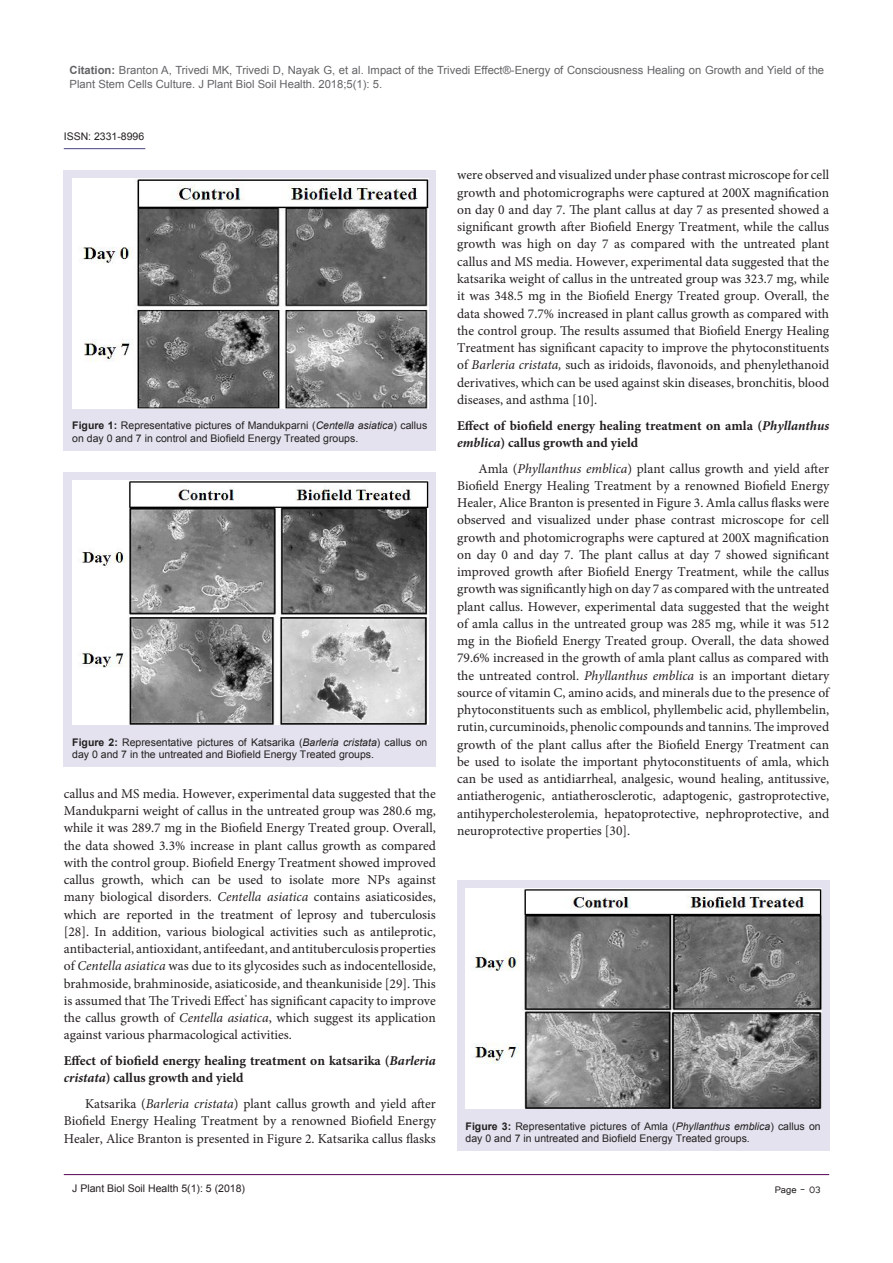
<style>
.page{position:relative;width:893px;height:1263px;background:#fff}
.page>*{position:absolute;margin:0;border:0;box-sizing:border-box;transform-origin:0 0}
._81-SciencePG-_-corr{font:13.5px/17.2px "Minion Pro";color:#231f20;text-align:justify}
._81-SciencePG-_-corr-2{font:700 13.5px/17.2px "Minion Pro";color:#231f20}
.t1{font:12px "Tunga";color:#231f20}
.t2{font:11.25px/13.5px "Arial";color:#636366}
.t3{font:10.5px/12.6px "Arial";color:#231f20}
.s1{font-weight:700}
.s2{font-style:italic}
</style>
<div class="page">
<hr style="left:64px;top:1174px;width:765px;height:1px;background:#560054">
<hr style="left:64px;top:148px;width:81px;height:1px;background:#484384">
<div style="left:64px;top:170px;width:372px;height:280px;background:#e3e2ee"></div>
<img style="left:72px;top:178px;width:356px;height:230px">
<div style="left:64px;top:472px;width:372px;height:295px;background:#e3e2ee"></div>
<img style="left:72px;top:480px;width:356px;height:244px">
<div style="left:457px;top:880px;width:372px;height:271px;background:#e3e2ee"></div>
<img style="left:466px;top:889px;width:356px;height:219px">
<p class="t2" style="left:70px;top:63px;width:756px"><span class="s1">Citation:</span> Branton A, Trivedi MK, Trivedi D, Nayak G, et al. Impact of the Trivedi Effect®-Energy of Consciousness Healing on Growth and Yield of the<br>Plant Stem Cells Culture. J Plant Biol Soil Health. 2018;5(1): 5.</p>
<p class="t3" style="left:64px;top:130px;width:82px">ISSN: 2331-8996</p>
<p class="t3" style="left:72px;top:419px;width:357px"><span class="s1">Figure 1:</span> Representative pictures of Mandukparni (<span class="s2">Centella asiatica</span>) callus on day 0 and 7 in control and Biofield Energy Treated groups.</p>
<p class="t3" style="left:72px;top:735px;width:357px"><span class="s1">Figure 2:</span> Representative pictures of Katsarika (<span class="s2">Barleria cristata</span>) callus on day 0 and 7 in the untreated and Biofield Energy Treated groups.</p>
<p class="_81-SciencePG-_-corr" style="left:64px;top:785px;width:374px">callus and MS media. However, experimental data suggested that the Mandukparni weight of callus in the untreated group was 280.6 mg, while it was 289.7 mg in the Biofield Energy Treated group. Overall, the data showed 3.3% increase in plant callus growth as compared with the control group. Biofield Energy Treatment showed improved callus growth, which can be used to isolate more NPs against many biological disorders. <span class="s2">Centella asiatica</span> contains asiaticosides, which are reported in the treatment of leprosy and tuberculosis [28]. In addition, various biological activities such as antileprotic, antibacterial, antioxidant, antifeedant, and antituberculosis properties of <span class="s2">Centella asiatica</span> was due to its glycosides such as indocentelloside, brahmoside, brahminoside, asiaticoside, and theankuniside [29]. This is assumed that The Trivedi Effect<sup>®</sup> has significant capacity to improve the callus growth of <span class="s2">Centella asiatica</span>, which suggest its application against various pharmacological activities.</p>
<p class="_81-SciencePG-_-corr-2" style="left:64px;top:1052px;width:374px">Effect of biofield energy healing treatment on katsarika (<span class="s2">Barleria cristata</span>) callus growth and yield</p>
<p class="_81-SciencePG-_-corr" style="left:64px;top:1095px;width:374px;text-indent:21px">Katsarika (<span class="s2">Barleria cristata</span>) plant callus growth and yield after Biofield Energy Healing Treatment by a renowned Biofield Energy Healer, Alice Branton is presented in Figure 2. Katsarika callus flasks</p>
<p class="_81-SciencePG-_-corr" style="left:457px;top:167px;width:374px">were observed and visualized under phase contrast microscope for cell growth and photomicrographs were captured at 200X magnification on day 0 and day 7. The plant callus at day 7 as presented showed a significant growth after Biofield Energy Treatment, while the callus growth was high on day 7 as compared with the untreated plant callus and MS media. However, experimental data suggested that the katsarika weight of callus in the untreated group was 323.7 mg, while it was 348.5 mg in the Biofield Energy Treated group. Overall, the data showed 7.7% increased in plant callus growth as compared with the control group. The results assumed that Biofield Energy Healing Treatment has significant capacity to improve the phytoconstituents of <span class="s2">Barleria cristata,</span> such as iridoids, flavonoids, and phenylethanoid derivatives, which can be used against skin diseases, bronchitis, blood diseases, and asthma [10].</p>
<p class="_81-SciencePG-_-corr-2" style="left:457px;top:416px;width:374px">Effect of biofield energy healing treatment on amla (<span class="s2">Phyllanthus emblica</span>) callus growth and yield</p>
<p class="_81-SciencePG-_-corr" style="left:457px;top:460px;width:374px;text-indent:21px">Amla (<span class="s2">Phyllanthus emblica</span>) plant callus growth and yield after Biofield Energy Healing Treatment by a renowned Biofield Energy Healer, Alice Branton is presented in Figure 3. Amla callus flasks were observed and visualized under phase contrast microscope for cell growth and photomicrographs were captured at 200X magnification on day 0 and day 7. The plant callus at day 7 showed significant improved growth after Biofield Energy Treatment, while the callus growth was significantly high on day 7 as compared with the untreated plant callus. However, experimental data suggested that the weight of amla callus in the untreated group was 285 mg, while it was 512 mg in the Biofield Energy Treated group. Overall, the data showed 79.6% increased in the growth of amla plant callus as compared with the untreated control. <span class="s2">Phyllanthus emblica</span> is an important dietary source of vitamin C, amino acids, and minerals due to the presence of phytoconstituents such as emblicol, phyllembelic acid, phyllembelin, rutin, curcuminoids, phenolic compounds and tannins. The improved growth of the plant callus after the Biofield Energy Treatment can be used to isolate the important phytoconstituents of amla, which can be used as antidiarrheal, analgesic, wound healing, antitussive, antiatherogenic, antiatherosclerotic, adaptogenic, gastroprotective, antihypercholesterolemia, hepatoprotective, nephroprotective, and neuroprotective properties [30].</p>
<p class="t3" style="left:466px;top:1119px;width:357px"><span class="s1">Figure 3:</span> Representative pictures of Amla (<span class="s2">Phyllanthus emblica</span>) callus on day 0 and 7 in untreated and Biofield Energy Treated groups.</p>
<p class="t3" style="left:72px;top:1182px;width:174px">J Plant Biol Soil Health 5(1): 5 (2018)</p>
<p class="t1" style="left:775px;top:1181px;width:48px">Page - 03</p>
</div>
